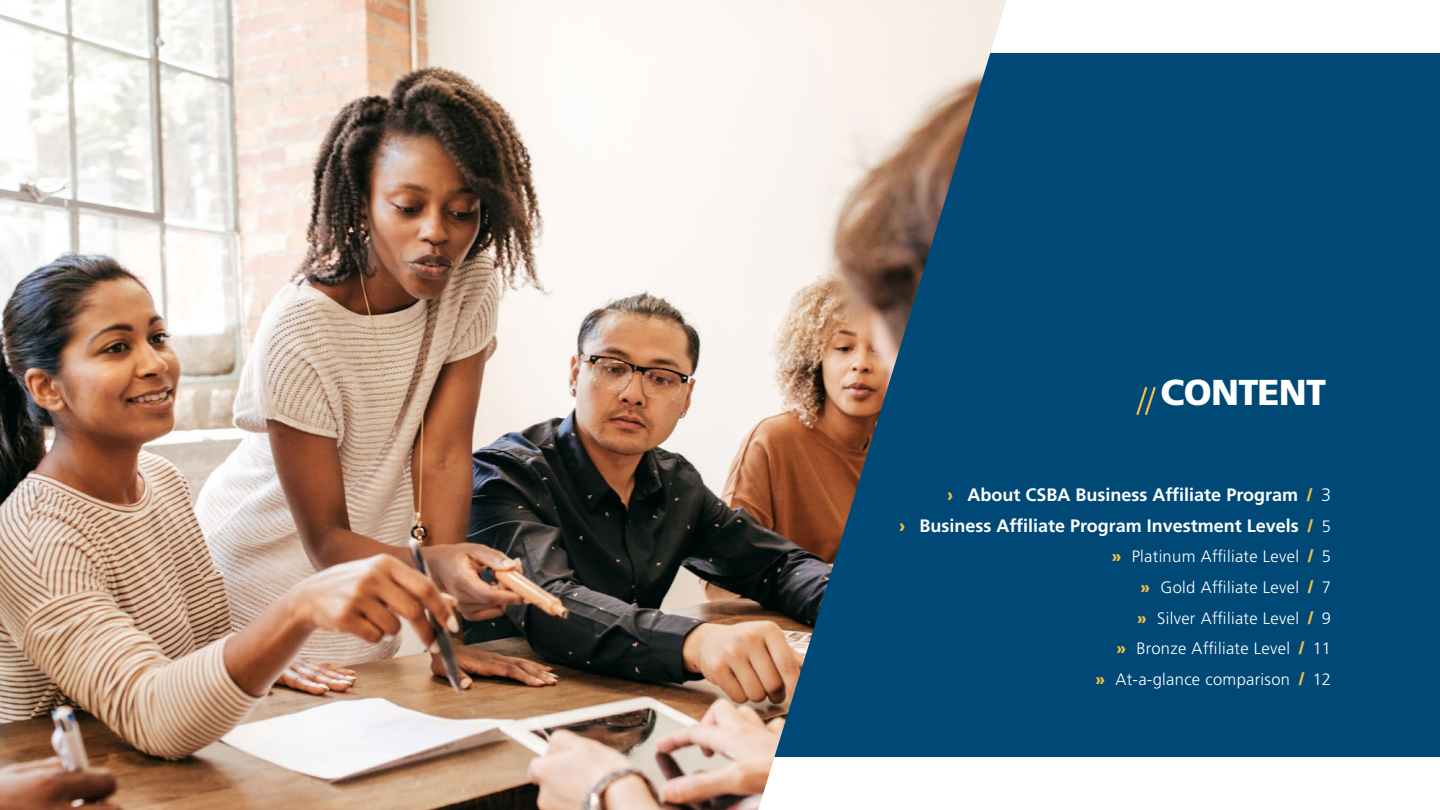
<style>
.page{position:relative;width:1440px;height:810px;background:#fff}
.page>*{position:absolute;margin:0;border:0;box-sizing:border-box;transform-origin:0 0}
.t1{font:900 36px "Frutiger LT Std";letter-spacing:-.02em;color:#fff}
.t2{font:700 18px/30.6px "Frutiger LT Std";color:#fff;text-align:right}
.t3{font:300 16.5px/30.6px "Frutiger LT Std";letter-spacing:.02em;color:#fff;text-align:right}
.s1{font-weight:900;color:#f1be48}
.s2{font-weight:300}
.s3{font-weight:300;font-size:16.5px}
.s4{font-weight:900;font-size:18px;color:#f1be48}
</style>
<div class="page">
<div style="left:173px;top:53px;width:1267px;height:704px;background:#004976"></div>
<img style="left:0;top:0;width:1006px;height:810px">
<svg style="left:1136px;top:386px;width:20px;height:29px"></svg>
<h1 class="t1" style="left:1160px;top:371px;width:167px">CONTENT</h1>
<p class="t2" style="left:899px;top:480px;width:433px"><span class="s1">›</span> About CSBA Business Affiliate Program <span class="s1">/</span> <span class="s2">3<br></span><span class="s1">›</span> Business Affiliate Program Investment Levels <span class="s1">/</span> <span class="s3">5</span></p>
<p class="t3" style="left:1095px;top:542px;width:237px"><span class="s1">»</span> Platinum Affiliate Level <span class="s4">/</span> 5<br><span class="s1">»</span> Gold Affiliate Level <span class="s4">/</span> 7<br><span class="s1">»</span> Silver Affiliate Level <span class="s4">/</span> 9<br><span class="s1">»</span> Bronze Affiliate Level <span class="s4">/</span> 11<br><span class="s1">»</span> At-a-glance comparison <span class="s4">/</span> 12</p>
</div>
